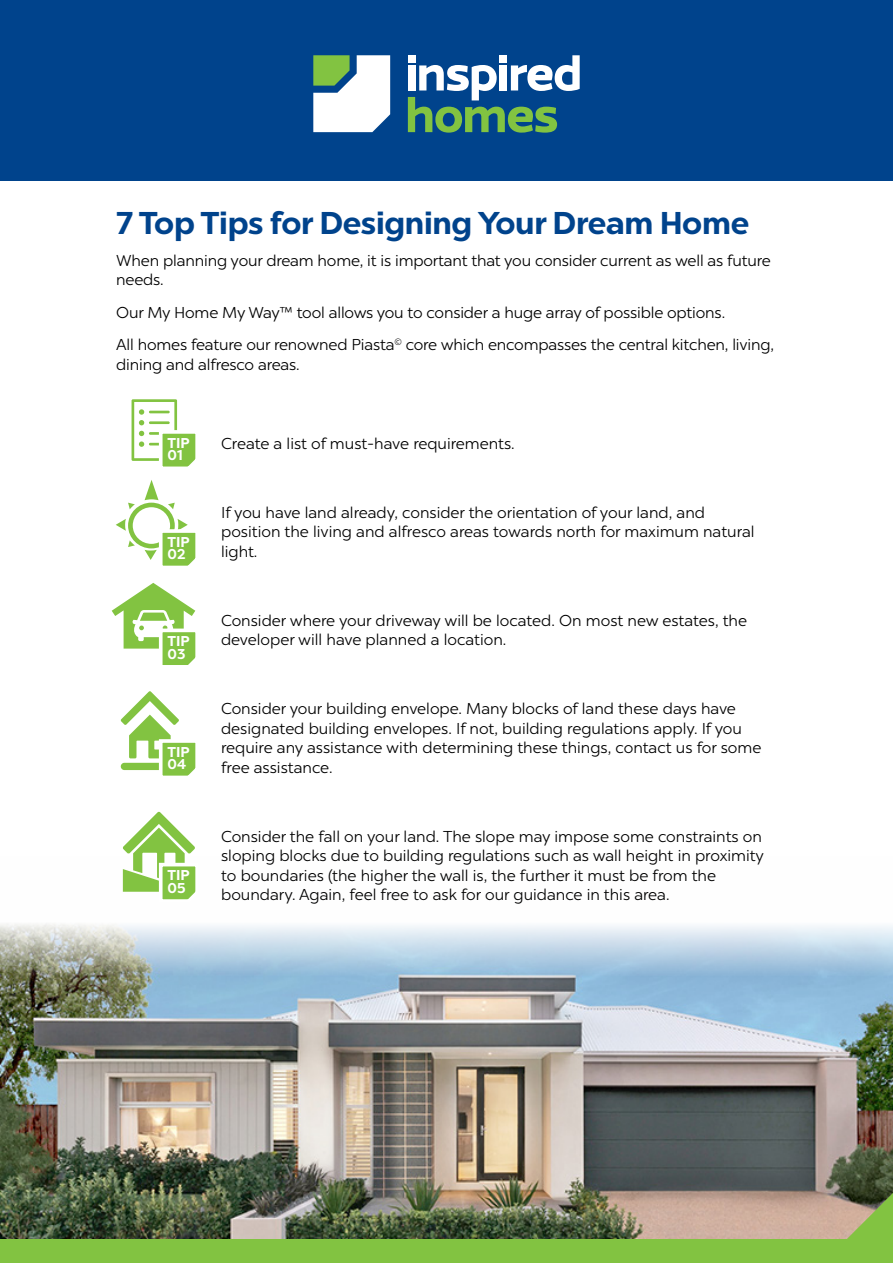
<style>
.page{position:relative;width:893px;height:1263px;background:#fff}
.page>*{position:absolute;margin:0;border:0;box-sizing:border-box;transform-origin:0 0}
.t1{font:700 31.5px "Chronica Pro";letter-spacing:-.01em;color:#00438c}
.t2{font:15.75px/19.5px "Chronica Pro";color:#000}
.t3{font:700 14.25px/12.5px "Chronica Pro";color:#fff}
</style>
<div class="page">
<div style="left:0;top:0;width:893px;height:984px;background:#00438c"></div>
<div style="left:0;top:181px;width:893px;height:1069px;background:#fff"></div>
<svg style="left:408px;top:55px;width:172px;height:78px"></svg>
<svg style="left:313px;top:55px;width:77px;height:77px;background:#cee0d2"></svg>
<img style="left:0;top:869px;width:892px;height:371px">
<div style="left:0;top:1240px;width:893px;height:23px;background:#82c341"></div>
<svg style="left:823px;top:1193px;width:70px;height:47px;background:#98a068"></svg>
<svg style="left:116px;top:480px;width:80px;height:86px"></svg>
<svg style="left:112px;top:583px;width:84px;height:82px"></svg>
<svg style="left:132px;top:399px;width:64px;height:68px"></svg>
<svg style="left:121px;top:691px;width:75px;height:85px"></svg>
<svg style="left:123px;top:812px;width:78px;height:93px"></svg>
<h1 class="t1" style="left:116px;top:203px;width:634px">7 Top Tips for Designing Your Dream Home</h1>
<p class="t2" style="left:116px;top:251px;width:656px;line-height:18.9px">When planning your dream home, it is important that you consider current as well as future needs.</p>
<p class="t2" style="left:116px;top:296px;width:659px;line-height:32.4px">Our My Home My Way™ tool allows you to consider a huge array of possible options.<br>All homes feature our renowned Piasta<sup>©</sup> core which encompasses the central kitchen, living,</p>
<p class="t2" style="left:116px;top:355px;width:185px">dining and alfresco areas.</p>
<p class="t3" style="left:168px;top:436px;width:24px">TIP<br>01</p>
<p class="t3" style="left:168px;top:535px;width:24px">TIP<br>02</p>
<p class="t3" style="left:168px;top:635px;width:24px">TIP<br>03</p>
<p class="t3" style="left:168px;top:745px;width:24px">TIP<br>04</p>
<p class="t3" style="left:168px;top:869px;width:24px">TIP<br>05</p>
<p class="t2" style="left:221px;top:433px;width:295px">Create a list of must-have requirements.</p>
<p class="t2" style="left:221px;top:502px;width:535px">If you have land already, consider the orientation of your land, and position the living and alfresco areas towards north for maximum natural light.</p>
<p class="t2" style="left:221px;top:610px;width:527px">Consider where your driveway will be located. On most new estates, the developer will have planned a location.</p>
<p class="t2" style="left:221px;top:699px;width:542px">Consider your building envelope. Many blocks of land these days have designated building envelopes. If not, building regulations apply. If you require any assistance with determining these things, contact us for some free assistance.</p>
<p class="t2" style="left:221px;top:826px;width:544px">Consider the fall on your land. The slope may impose some constraints on sloping blocks due to building regulations such as wall height in proximity to boundaries (the higher the wall is, the further it must be from the boundary. Again, feel free to ask for our guidance in this area.</p>
</div>
